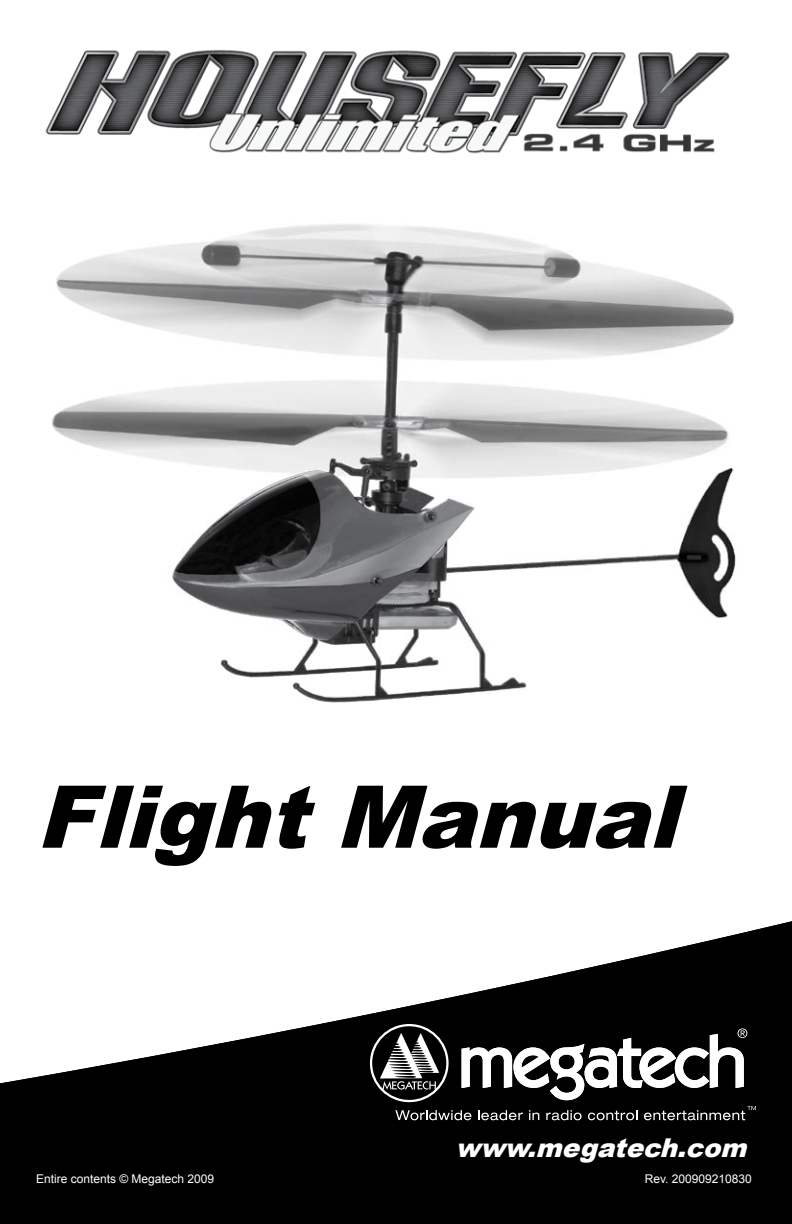
<style>
.page{position:relative;width:792px;height:1224px;background:#fff}
.page>*{position:absolute;margin:0;border:0;box-sizing:border-box;transform-origin:0 0}
.t1{font:italic 900 86.6px "Arial";color:#000}
.t2{font:italic 900 26px "Arial";color:#fff}
.t3{font:12px "Arial";color:#fff}
</style>
<div class="page">
<svg style="left:0;top:921px;width:792px;height:303px;fill:#000"></svg>
<img style="left:45px;top:49px;width:685px;height:105px">
<img style="left:51px;top:224px;width:685px;height:479px">
<svg style="left:370px;top:1024px;width:79px;height:78px"></svg>
<svg style="left:462px;top:1028px;width:285px;height:72px"></svg>
<svg style="left:395px;top:1110px;width:76px;height:10px"></svg>
<svg style="left:478px;top:1110px;width:45px;height:10px"></svg>
<svg style="left:529px;top:1110px;width:10px;height:10px"></svg>
<svg style="left:546px;top:1110px;width:36px;height:10px"></svg>
<svg style="left:588px;top:1110px;width:49px;height:10px"></svg>
<svg style="left:644px;top:1106px;width:112px;height:14px;background:#323232"></svg>
<h1 class="t1" style="left:36px;top:754px;width:674px">FlightManual</h1>
<h2 class="t2" style="left:456px;top:1129px;width:302px">www.megatech.com</h2>
<p class="t3" style="left:36px;top:1171px;width:180px">Entire contents © Megatech 2009</p>
<p class="t3" style="left:645px;top:1171px;width:109px">Rev. 200909210830</p>
</div>
